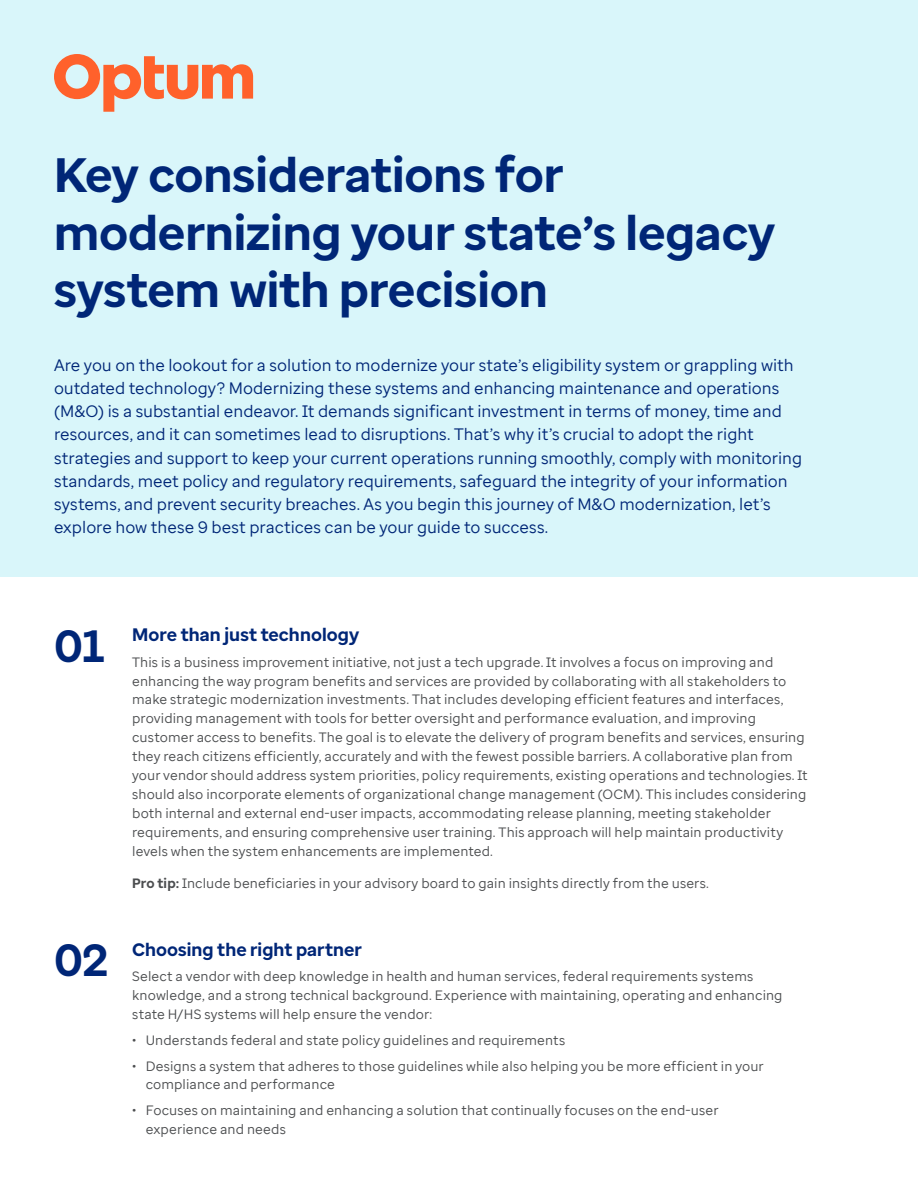
<style>
.page{position:relative;width:918px;height:1188px;background:#fff}
.page>*{position:absolute;margin:0;border:0;box-sizing:border-box;transform-origin:0 0}
.t1{font:700 48px/57.6px "Optum Sans";letter-spacing:-.005em;color:#002677}
.t2{font:700 45px "Optum Sans";color:#002677}
.t3{font:700 18px "Optum Sans";letter-spacing:.005em;color:#002677}
.t4{font:16.5px/23.1px "Optum Sans";color:#002677}
.t5{font:13.5px/18.9px "Optum Sans";letter-spacing:.01em;color:#4b4d4f}
.s1{font-weight:700}
</style>
<div class="page">
<div style="left:0;top:0;width:918px;height:577px;background:#d9f6fa"></div>
<svg style="left:54px;top:54px;width:199px;height:58px"></svg>
<h1 class="t1" style="left:54px;top:146px;width:722px">Key considerations for modernizing your state’s legacy system with precision</h1>
<p class="t4" style="left:54px;top:354px;width:750px">Are you on the lookout for a solution to modernize your state’s eligibility system or grappling with outdated technology? Modernizing these systems and enhancing maintenance and operations (M&amp;O) is a substantial endeavor. It demands significant investment in terms of money, time and resources, and it can sometimes lead to disruptions. That’s why it’s crucial to adopt the right strategies and support to keep your current operations running smoothly, comply with monitoring standards, meet policy and regulatory requirements, safeguard the integrity of your information systems, and prevent security breaches. As you begin this journey of M&amp;O modernization, let’s explore how these 9 best practices can be your guide to success.</p>
<h2 class="t2" style="left:54px;top:616px;width:53px">01</h2>
<h3 class="t3" style="left:132px;top:623px;width:228px">More than just technology</h3>
<p class="t5" style="left:132px;top:652px;width:677px">This is a business improvement initiative, not just a tech upgrade. It involves a focus on improving and enhancing the way program benefits and services are provided by collaborating with all stakeholders to make strategic modernization investments. That includes developing efficient features and interfaces, providing management with tools for better oversight and performance evaluation, and improving customer access to benefits. The goal is to elevate the delivery of program benefits and services, ensuring they reach citizens efficiently, accurately and with the fewest possible barriers. A collaborative plan from your vendor should address system priorities, policy requirements, existing operations and technologies. It should also incorporate elements of organizational change management (OCM). This includes considering both internal and external end-user impacts, accommodating release planning, meeting stakeholder requirements, and ensuring comprehensive user training. This approach will help maintain productivity levels when the system enhancements are implemented.</p>
<p class="t5" style="left:132px;top:874px;width:578px"><span class="s1">Pro tip:</span> Include beneficiaries in your advisory board to gain insights directly from the users.</p>
<h2 class="t2" style="left:54px;top:931px;width:56px">02</h2>
<h3 class="t3" style="left:132px;top:938px;width:231px">Choosing the right partner</h3>
<p class="t5" style="left:132px;top:967px;width:652px">Select a vendor with deep knowledge in health and human services, federal requirements systems knowledge, and a strong technical background. Experience with maintaining, operating and enhancing state H/HS systems will help ensure the vendor:</p>
<p class="t5" style="left:132px;top:1031px;width:435px">• Understands federal and state policy guidelines and requirements</p>
<p class="t5" style="left:146px;top:1056px;width:619px;text-indent:-14px">• Designs a system that adheres to those guidelines while also helping you be more efficient in your compliance and performance</p>
<p class="t5" style="left:146px;top:1101px;width:574px;text-indent:-14px">• Focuses on maintaining and enhancing a solution that continually focuses on the end-user experience and needs</p>
</div>
